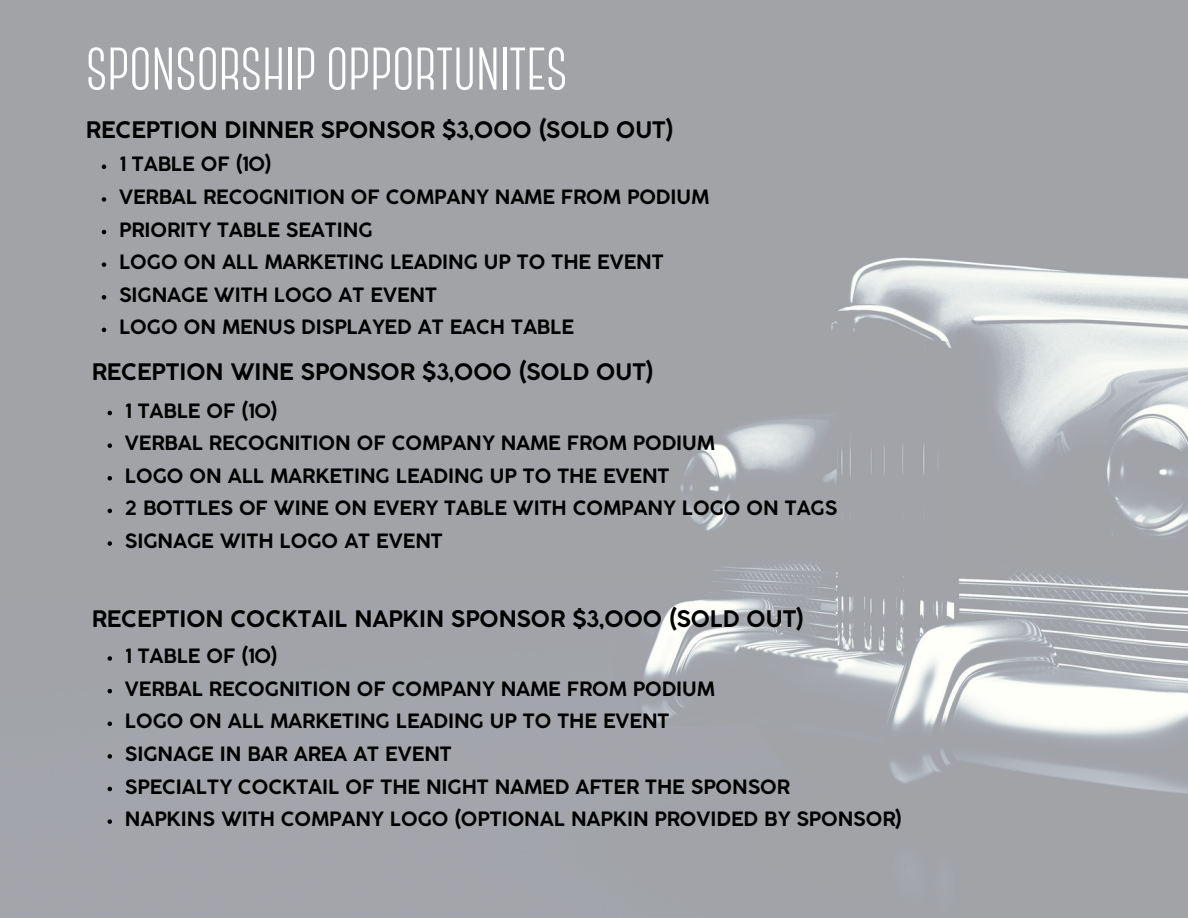
<style>
.page{position:relative;width:1188px;height:918px;background:#fff}
.page>*{position:absolute;margin:0;border:0;box-sizing:border-box;transform-origin:0 0}
.t1{font:700 60px "Canter";color:#fff}
.t2{font:700 22.5px "Coco Gothic";color:#000}
.t3{font:700 19.5px "Coco Gothic";color:#000}
</style>
<div class="page">
<img style="left:0;top:0;width:1188px;height:918px">
<svg style="left:102px;top:165px;width:4px;height:4px"></svg>
<svg style="left:102px;top:197px;width:4px;height:5px"></svg>
<svg style="left:102px;top:230px;width:4px;height:4px"></svg>
<svg style="left:102px;top:262px;width:4px;height:5px"></svg>
<svg style="left:102px;top:295px;width:4px;height:5px"></svg>
<svg style="left:102px;top:328px;width:4px;height:4px"></svg>
<svg style="left:108px;top:411px;width:4px;height:4px"></svg>
<svg style="left:108px;top:443px;width:4px;height:5px"></svg>
<svg style="left:108px;top:476px;width:4px;height:5px"></svg>
<svg style="left:108px;top:509px;width:4px;height:4px"></svg>
<svg style="left:108px;top:541px;width:4px;height:5px"></svg>
<svg style="left:108px;top:656px;width:4px;height:5px"></svg>
<svg style="left:108px;top:689px;width:4px;height:4px"></svg>
<svg style="left:108px;top:722px;width:4px;height:4px"></svg>
<svg style="left:108px;top:754px;width:4px;height:5px"></svg>
<svg style="left:108px;top:787px;width:4px;height:4px"></svg>
<svg style="left:108px;top:819px;width:4px;height:5px"></svg>
<h1 class="t1" style="left:86px;top:45px;width:483px">SPONSORSHIP OPPORTUNITES</h1>
<p class="t2" style="left:86px;top:121px;width:589px">RECEPTION DINNER SPONSOR $3,000 (SOLD OUT)</p>
<h2 class="t3" style="left:119px;top:157px;width:154px">1 TABLE OF (10)</h2>
<p class="t3" style="left:119px;top:189px;width:592px">VERBAL RECOGNITION OF COMPANY NAME FROM PODIUM</p>
<p class="t3" style="left:119px;top:222px;width:255px">PRIORITY TABLE SEATING</p>
<p class="t3" style="left:119px;top:255px;width:546px">LOGO ON ALL MARKETING LEADING UP TO THE EVENT</p>
<p class="t3" style="left:119px;top:287px;width:319px">SIGNAGE WITH LOGO AT EVENT</p>
<p class="t3" style="left:119px;top:320px;width:456px">LOGO ON MENUS DISPLAYED AT EACH TABLE</p>
<p class="t2" style="left:92px;top:364px;width:563px">RECEPTION WINE SPONSOR $3,000 (SOLD OUT)</p>
<h2 class="t3" style="left:125px;top:403px;width:154px">1 TABLE OF (10)</h2>
<p class="t3" style="left:125px;top:436px;width:592px">VERBAL RECOGNITION OF COMPANY NAME FROM PODIUM</p>
<p class="t3" style="left:125px;top:468px;width:546px">LOGO ON ALL MARKETING LEADING UP TO THE EVENT</p>
<p class="t3" style="left:125px;top:501px;width:714px">2 BOTTLES OF WINE ON EVERY TABLE WITH COMPANY LOGO ON TAGS</p>
<p class="t3" style="left:125px;top:534px;width:319px">SIGNAGE WITH LOGO AT EVENT</p>
<p class="t2" style="left:92px;top:610px;width:714px">RECEPTION COCKTAIL NAPKIN SPONSOR $3,000 (SOLD OUT)</p>
<h2 class="t3" style="left:125px;top:649px;width:154px">1 TABLE OF (10)</h2>
<p class="t3" style="left:125px;top:681px;width:592px">VERBAL RECOGNITION OF COMPANY NAME FROM PODIUM</p>
<p class="t3" style="left:125px;top:714px;width:546px">LOGO ON ALL MARKETING LEADING UP TO THE EVENT</p>
<p class="t3" style="left:125px;top:746px;width:328px">SIGNAGE IN BAR AREA AT EVENT</p>
<p class="t3" style="left:125px;top:779px;width:666px">SPECIALTY COCKTAIL OF THE NIGHT NAMED AFTER THE SPONSOR</p>
<p class="t3" style="left:125px;top:812px;width:778px">NAPKINS WITH COMPANY LOGO (OPTIONAL NAPKIN PROVIDED BY SPONSOR)</p>
</div>
